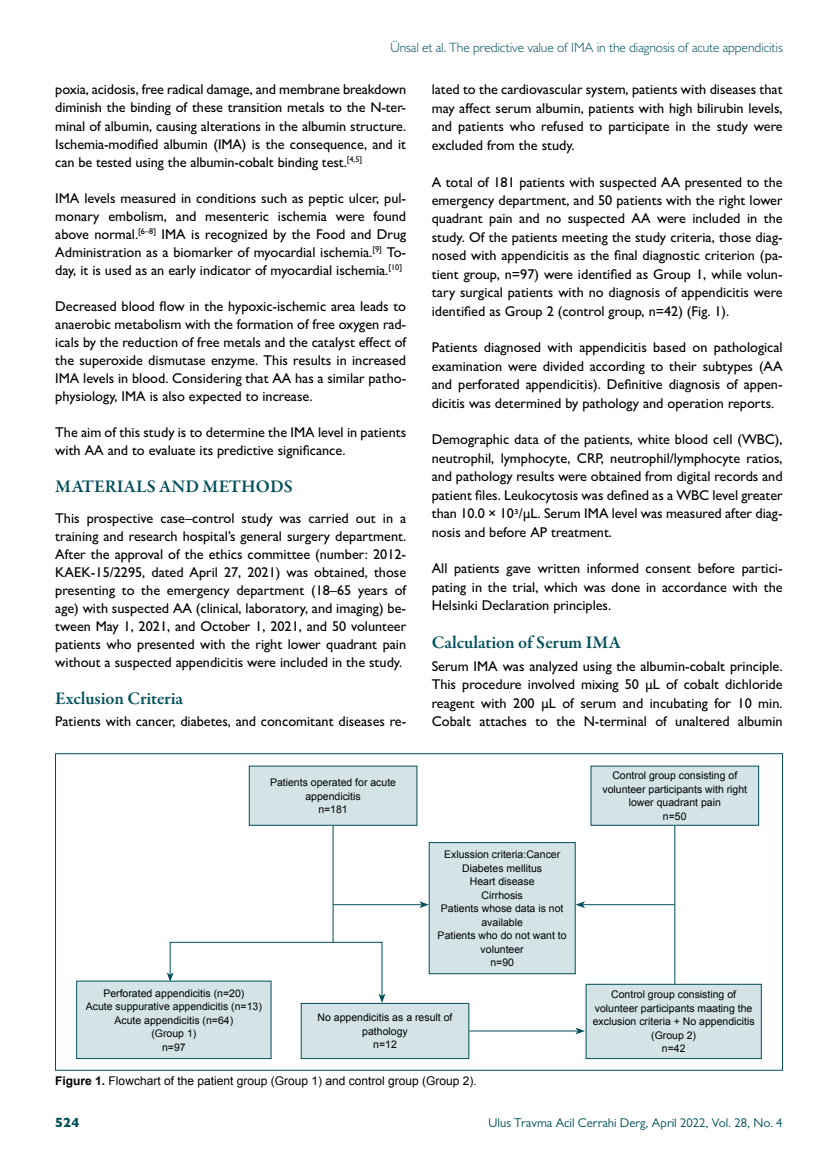
<style>
.page{position:relative;width:838px;height:1170px;background:#fff}
.page>*{position:absolute;margin:0;border:0;box-sizing:border-box;transform-origin:0 0}
.t1{font:600 18px "Garamond Premr Pro";color:#004f5a}
.t2{font:500 14.25px/18.5px "Gill Sans MT Pro";color:#000;text-align:justify}
.t3{font:300 13.5px "Gill Sans MT Pro";letter-spacing:-.005em;color:#004f5a}
.t4{font:800 13.5px "Gill Sans MT Pro";color:#004f5a}
.t5{font:12.75px "Gill Sans MT Pro";color:#004f5a}
.t6{font:12px "Arial";color:#000}
.t7{font:10.5px/13.5px "Arial";color:#000;text-align:center}
.s1{font-weight:700}
</style>
<div class="page">
<div style="left:590px;top:765px;width:169px;height:60px;background:#d3e3e6"></div>
<div style="left:249px;top:765px;width:168px;height:60px;background:#d3e3e6"></div>
<div style="left:301px;top:1002px;width:168px;height:56px;background:#d3e3e6;border:1px solid #004f5a"></div>
<div style="left:76px;top:980px;width:195px;height:78px;background:#d3e3e6"></div>
<div style="left:585px;top:983px;width:176px;height:75px;background:#d3e3e6;border:1px solid #004f5a"></div>
<div style="left:429px;top:842px;width:146px;height:132px;background:#d3e3e6;border:1px solid #004f5a"></div>
<hr style="left:333px;top:904px;width:89px;height:1px;background:#004f5a">
<svg style="left:419px;top:901px;width:10px;height:7px"></svg>
<hr style="left:469px;top:1030px;width:109px;height:1px;background:#004f5a">
<svg style="left:575px;top:1027px;width:10px;height:7px"></svg>
<hr style="left:582px;top:904px;width:92px;height:1px;background:#004f5a">
<svg style="left:575px;top:901px;width:10px;height:7px"></svg>
<svg style="left:167px;top:941px;width:218px;height:61px"></svg>
<hr style="left:333px;top:825px;width:1px;height:117px;background:#004f5a">
<hr style="left:674px;top:825px;width:1px;height:158px;background:#004f5a">
<p class="t3" style="left:390px;top:39px;width:394px">Ünsal et al. The predictive value of IMA in the diagnosis of acute appendicitis</p>
<p class="t2" style="left:55px;top:81px;width:352px;line-height:18px">poxia, acidosis, free radical damage, and membrane breakdown diminish the binding of these transition metals to the N-ter&shy;minal of albumin, causing alterations in the albumin structure.<br>Ischemia-modified albumin (IMA) is the consequence, and it can be tested using the albumin-cobalt binding test.<sup>[4,5]</sup></p>
<p class="t2" style="left:55px;top:189px;width:352px;line-height:18px">IMA levels measured in conditions such as peptic ulcer, pul&shy;monary embolism, and mesenteric ischemia were found above normal.<sup>[6–8]</sup> IMA is recognized by the Food and Drug Administration as a biomarker of myocardial ischemia.<sup>[9]</sup> To&shy;day, it is used as an early indicator of myocardial ischemia.<sup>[10]</sup></p>
<p class="t2" style="left:55px;top:297px;width:352px;line-height:18px">Decreased blood flow in the hypoxic-ischemic area leads to anaerobic metabolism with the formation of free oxygen rad&shy;icals by the reduction of free metals and the catalyst effect of the superoxide dismutase enzyme. This results in increased IMA levels in blood. Considering that AA has a similar patho&shy;physiology, IMA is also expected to increase.</p>
<p class="t2" style="left:55px;top:422px;width:352px;line-height:18px">The aim of this study is to determine the IMA level in patients with AA and to evaluate its predictive significance.</p>
<p class="t1" style="left:55px;top:475px;width:239px">MATERIALS AND METHODS</p>
<p class="t2" style="left:55px;top:508px;width:352px;line-height:18px">This prospective case–control study was carried out in a training and research hospital’s general surgery department.<br>After the approval of the ethics committee (number: 2012- KAEK-15/2295, dated April 27, 2021) was obtained, those presenting to the emergency department (18–65 years of age) with suspected AA (clinical, laboratory, and imaging) be&shy;tween May 1, 2021, and October 1, 2021, and 50 volunteer patients who presented with the right lower quadrant pain without a suspected appendicitis were included in the study.</p>
<p class="t1" style="left:55px;top:687px;width:129px">Exclusion Criteria</p>
<p class="t2" style="left:55px;top:711px;width:352px">Patients with cancer, diabetes, and concomitant diseases re-</p>
<p class="t2" style="left:432px;top:80px;width:352px">lated to the cardiovascular system, patients with diseases that may affect serum albumin, patients with high bilirubin levels, and patients who refused to participate in the study were excluded from the study.</p>
<p class="t2" style="left:432px;top:172px;width:352px">A total of 181 patients with suspected AA presented to the emergency department, and 50 patients with the right lower quadrant pain and no suspected AA were included in the study. Of the patients meeting the study criteria, those diag&shy;nosed with appendicitis as the final diagnostic criterion (pa&shy;tient group, n=97) were identified as Group 1, while volun&shy;tary surgical patients with no diagnosis of appendicitis were identified as Group 2 (control group, n=42) (Fig. 1).</p>
<p class="t2" style="left:432px;top:338px;width:352px">Patients diagnosed with appendicitis based on pathological examination were divided according to their subtypes (AA and perforated appendicitis). Definitive diagnosis of appen&shy;dicitis was determined by pathology and operation reports.</p>
<p class="t2" style="left:432px;top:430px;width:352px">Demographic data of the patients, white blood cell (WBC), neutrophil, lymphocyte, CRP, neutrophil/lymphocyte ratios, and pathology results were obtained from digital records and patient files. Leukocytosis was defined as a WBC level greater than 10.0 × 10³/μL. Serum IMA level was measured after diag&shy;nosis and before AP treatment.</p>
<p class="t2" style="left:432px;top:559px;width:352px">All patients gave written informed consent before partici&shy;pating in the trial, which was done in accordance with the Helsinki Declaration principles.</p>
<p class="t1" style="left:432px;top:631px;width:191px">Calculation of Serum IMA</p>
<p class="t2" style="left:432px;top:656px;width:352px">Serum IMA was analyzed using the albumin-cobalt principle.<br>This procedure involved mixing 50 μL of cobalt dichloride reagent with 200 μL of serum and incubating for 10 min.<br>Cobalt attaches to the N-terminal of unaltered albumin</p>
<p class="t7" style="left:270px;top:775px;width:128px">Patients operated for acute appendicitis<br>n=181</p>
<p class="t7" style="left:86px;top:986px;width:177px">Perforated appendicitis (n=20)<br>Acute suppurative appendicitis (n=13)<br>Acute appendicitis (n=64)<br>(Group 1)<br>n=97</p>
<p class="t7" style="left:437px;top:847px;width:130px">Exlussion criteria:Cancer<br>Diabetes mellitus<br>Heart disease<br>Cirrhosis<br>Patients whose data is not available<br>Patients who do not want to volunteer<br>n=90</p>
<p class="t7" style="left:317px;top:1010px;width:136px">No appendicitis as a result of pathology<br>n=12</p>
<p class="t6" style="left:55px;top:1073px;width:423px"><span class="s1">Figure 1.</span> Flowchart of the patient group (Group 1) and control group (Group 2).</p>
<p class="t7" style="left:602px;top:769px;width:146px">Control group consisting of volunteer participants with right lower quadrant pain<br>n=50</p>
<p class="t7" style="left:592px;top:987px;width:163px">Control group consisting of volunteer participants maating the exclusion criteria + No appendicitis (Group 2)<br>n=42</p>
<p class="t4" style="left:55px;top:1114px;width:26px">524</p>
<p class="t5" style="left:488px;top:1115px;width:295px">Ulus Travma Acil Cerrahi Derg, April 2022, Vol. 28, No. 4</p>
</div>
